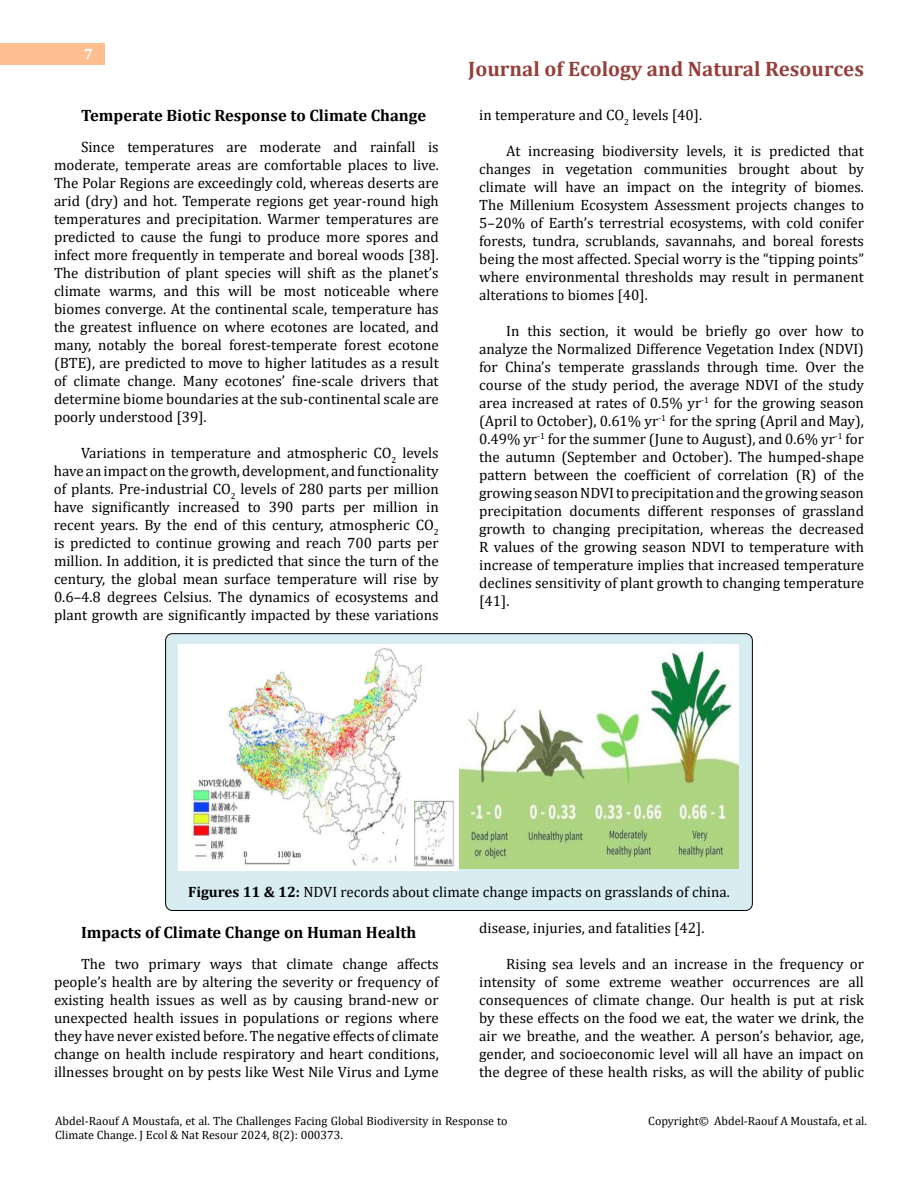
<style>
.page{position:relative;width:918px;height:1188px;background:#fff}
.page>*{position:absolute;margin:0;border:0;box-sizing:border-box;transform-origin:0 0}
.t1{font:700 21px "Cambria";color:#953f3c}
.t2{font:700 16.5px "Cambria";color:#000}
.t3{font:15px/18px "Cambria";color:#000;text-align:justify}
.t4{font:700 15px "Cambria";color:#fff}
.t5{font:12px/14.4px "Cambria";color:#000}
.s1{font-weight:700}
</style>
<div class="page">
<div style="left:0;top:43px;width:105px;height:21px;background:#ffbf91"></div>
<div style="left:166px;top:634px;width:586px;height:276px;background:#d8edf2;border-radius:7px"></div>
<div style="left:165px;top:633px;width:588px;height:278px;border:1px solid #000;border-radius:7px"></div>
<img style="left:179px;top:645px;width:280px;height:226px">
<img style="left:459px;top:644px;width:280px;height:225px">
<p class="t4" style="left:84px;top:44px;width:10px">7</p>
<p class="t2" style="left:81px;top:104px;width:347px">Temperate Biotic Response to Climate Change</p>
<p class="t3" style="left:54px;top:138px;width:386px;text-indent:27px">Since temperatures are moderate and rainfall is moderate, temperate areas are comfortable places to live.<br>The Polar Regions are exceedingly cold, whereas deserts are arid (dry) and hot. Temperate regions get year-round high temperatures and precipitation. Warmer temperatures are predicted to cause the fungi to produce more spores and infect more frequently in temperate and boreal woods [38].<br>The distribution of plant species will shift as the planet’s climate warms, and this will be most noticeable where biomes converge. At the continental scale, temperature has the greatest influence on where ecotones are located, and many, notably the boreal forest-temperate forest ecotone (BTE), are predicted to move to higher latitudes as a result of climate change. Many ecotones’ fine-scale drivers that determine biome boundaries at the sub-continental scale are poorly understood [39].</p>
<p class="t3" style="left:54px;top:444px;width:386px;text-indent:27px">Variations in temperature and atmospheric CO<sub>2</sub> levels have an impact on the growth, development, and functionality of plants. Pre-industrial CO<sub>2</sub> levels of 280 parts per million have significantly increased to 390 parts per million in recent years. By the end of this century, atmospheric CO<sub>2 </sub>is predicted to continue growing and reach 700 parts per million. In addition, it is predicted that since the turn of the century, the global mean surface temperature will rise by 0.6–4.8 degrees Celsius. The dynamics of ecosystems and plant growth are significantly impacted by these variations</p>
<h1 class="t1" style="left:468px;top:54px;width:397px">Journal of Ecology and Natural Resources</h1>
<p class="t3" style="left:479px;top:105px;width:224px">in temperature and CO<sub>2</sub> levels [40].</p>
<p class="t3" style="left:479px;top:141px;width:386px;text-indent:27px">At increasing biodiversity levels, it is predicted that changes in vegetation communities brought about by climate will have an impact on the integrity of biomes.<br>The Millenium Ecosystem Assessment projects changes to 5–20% of Earth’s terrestrial ecosystems, with cold conifer forests, tundra, scrublands, savannahs, and boreal forests being the most affected. Special worry is the “tipping points” where environmental thresholds may result in permanent alterations to biomes [40].</p>
<p class="t3" style="left:479px;top:321px;width:386px;text-indent:27px">In this section, it would be briefly go over how to analyze the Normalized Difference Vegetation Index (NDVI) for China’s temperate grasslands through time. Over the course of the study period, the average NDVI of the study area increased at rates of 0.5% yr<sup>-1</sup> for the growing season (April to October), 0.61% yr<sup>-1</sup> for the spring (April and May), 0.49% yr<sup>-1</sup> for the summer (June to August), and 0.6% yr<sup>-1</sup> for the autumn (September and October). The humped-shape pattern between the coefficient of correlation (R) of the growing season NDVI to precipitation and the growing season precipitation documents different responses of grassland growth to changing precipitation, whereas the decreased R values of the growing season NDVI to temperature with increase of temperature implies that increased temperature declines sensitivity of plant growth to changing temperature [41].</p>
<p class="t3" style="left:188px;top:883px;width:543px"><span class="s1">Figures 11 &amp; 12:</span> NDVI records about climate change impacts on grasslands of china.</p>
<p class="t2" style="left:81px;top:920px;width:337px">Impacts of Climate Change on Human Health</p>
<p class="t3" style="left:54px;top:955px;width:386px;text-indent:27px">The two primary ways that climate change affects people’s health are by altering the severity or frequency of existing health issues as well as by causing brand-new or unexpected health issues in populations or regions where they have never existed before. The negative effects of climate change on health include respiratory and heart conditions, illnesses brought on by pests like West Nile Virus and Lyme</p>
<p class="t3" style="left:479px;top:919px;width:227px">disease, injuries, and fatalities [42].</p>
<p class="t3" style="left:479px;top:955px;width:386px;text-indent:27px">Rising sea levels and an increase in the frequency or intensity of some extreme weather occurrences are all consequences of climate change. Our health is put at risk by these effects on the food we eat, the water we drink, the air we breathe, and the weather. A person’s behavior, age, gender, and socioeconomic level will all have an impact on the degree of these health risks, as will the ability of public</p>
<p class="t5" style="left:55px;top:1114px;width:454px">Abdel-Raouf A Moustafa, et al. The Challenges Facing Global Biodiversity in Response to<br>Climate Change. J Ecol &amp; Nat Resour 2024, 8(2): 000373.</p>
<p class="t5" style="left:648px;top:1114px;width:220px">Copyright© Abdel-Raouf A Moustafa, et al.</p>
</div>
